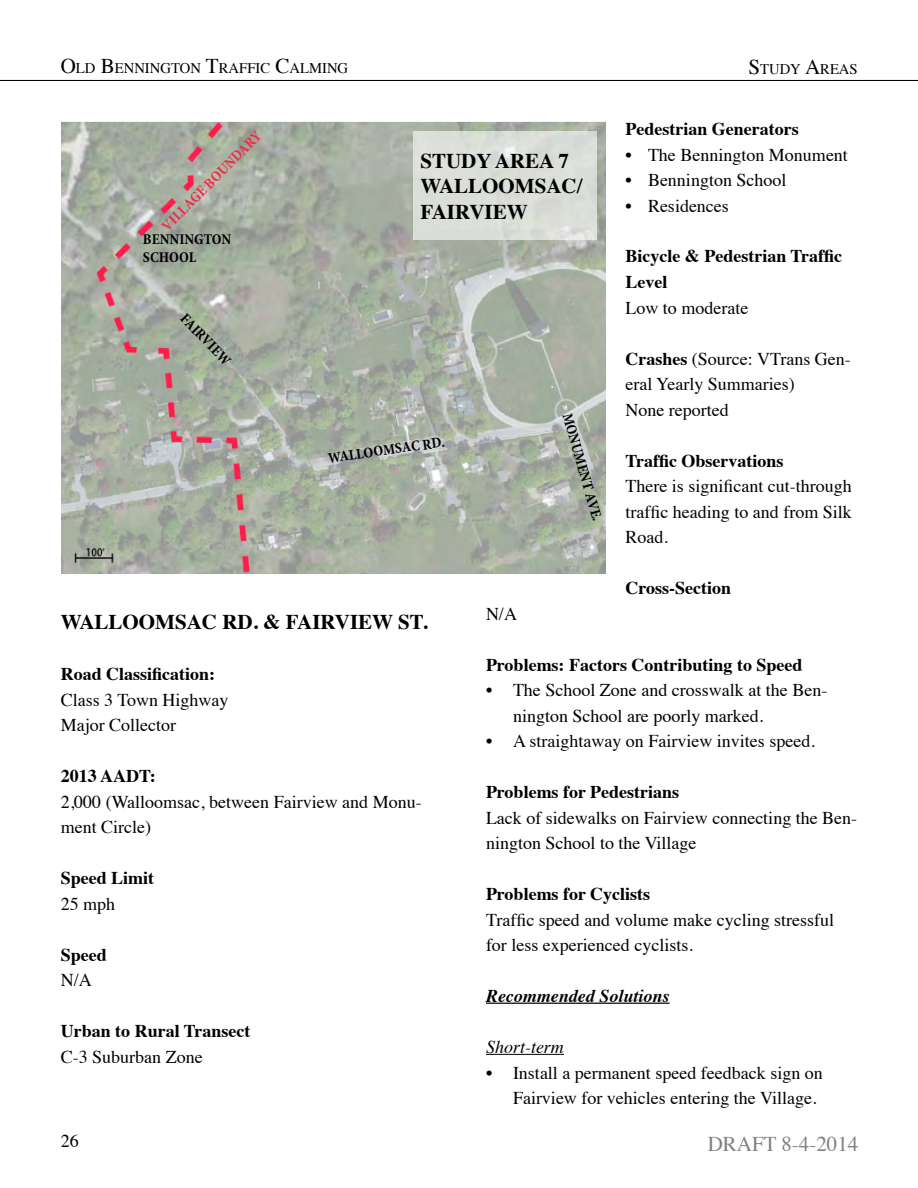
<style>
.page{position:relative;width:918px;height:1188px;background:#fff}
.page>*{position:absolute;margin:0;border:0;box-sizing:border-box;transform-origin:0 0}
.Top_Margin{font:700 21px "Times";color:#000}
.Study_Area_Heading{font:700 21px "Times";color:#000}
.t1{font:21px "Times";color:#7e8083}
.Main_text_body{font:18px/25.5px "Times";color:#000}
.Section_heading{font:700 18px/25.5px "Times";color:#000}
.Italic_Heading{font:italic 700 18px "Times";color:#000}
.Italic_Heading-2{font:italic 18px "Times";color:#000}
.t2{font:700 condensed 15px "Minion Pro";color:#000}
.t3{font:700 condensed 15px "Minion Pro";color:#ee2c49}
.t4{font:14.7px "Times";color:#000}
.s1{font-size:21px}
.s2{font-weight:700}
</style>
<div class="page">
<img style="left:62px;top:122px;width:543px;height:451px">
<hr style="left:0;top:80px;width:918px;height:1px;background:#000">
<hr style="left:486px;top:1003px;width:184px;height:1px;background:#000">
<hr style="left:486px;top:1054px;width:78px;height:1px;background:#000">
<div style="left:414px;top:131px;width:183px;height:108px;background:#dbded8"></div>
<p class="t4" style="left:61px;top:55px;width:169px"><span class="s1">O</span>LD <span class="s1">B</span>ENNINGTON <span class="s1">T</span>RAFF</p>
<p class="t4" style="left:256px;top:55px;width:94px">IC <span class="s1">C</span>ALMING</p>
<p class="t4" style="left:748px;top:55px;width:101px"><span class="s1">S</span>TUDY <span class="s1">A</span>REAS</p>
<p class="t3" style="left:157px;top:221px;width:136px;rotate:-45deg">VILLAGE BOUNDARY</p>
<p class="t2" style="left:143px;top:228px;width:90px">BENNINGTON</p>
<p class="t2" style="left:143px;top:246px;width:55px">SCHOOL</p>
<p class="t2" style="left:190px;top:308px;width:67px;rotate:46deg">FAIRVIEW</p>
<p class="Top_Margin" style="left:420px;top:141px;width:150px">STUDY AREA 7</p>
<p class="Top_Margin" style="left:420px;top:166px;width:164px">WALLOOMSAC/</p>
<p class="Top_Margin" style="left:420px;top:192px;width:109px">FAIRVIEW</p>
<p class="t2" style="left:327px;top:448px;width:119px;rotate:-8deg">WALLOOMSAC RD.</p>
<p class="t2" style="left:577px;top:410px;width:113px;rotate:74deg">MONUMENT AVE.</p>
<p class="Section_heading" style="left:625px;top:114px;width:175px">Pedestrian Generators</p>
<p class="Main_text_body" style="left:625px;top:140px;width:224px">• The Bennington Monument</p>
<p class="Main_text_body" style="left:625px;top:166px;width:163px">• Bennington School</p>
<p class="Main_text_body" style="left:625px;top:191px;width:105px">• Residences</p>
<p class="Section_heading" style="left:625px;top:242px;width:218px">Bicycle &amp; Pedestrian Traffic<br>Level</p>
<p class="Main_text_body" style="left:625px;top:293px;width:124px">Low to moderate</p>
<p class="Main_text_body" style="left:625px;top:344px;width:227px"><span class="s2">Crashes</span> (Source: VTrans Gen&shy;eral Yearly Summaries)</p>
<p class="Main_text_body" style="left:625px;top:395px;width:105px">None reported</p>
<p class="Section_heading" style="left:625px;top:446px;width:160px">Traffic Observations</p>
<p class="Main_text_body" style="left:625px;top:472px;width:228px;text-align:justify">There is significant cut-through traffic heading to and from Silk Road.</p>
<p class="Section_heading" style="left:625px;top:573px;width:107px">Cross-Section</p>
<p class="Study_Area_Heading" style="left:61px;top:602px;width:368px">WALLOOMSAC RD. &amp; FAIRVIEW ST.</p>
<p class="Section_heading" style="left:61px;top:659px;width:156px">Road Classification:</p>
<p class="Main_text_body" style="left:61px;top:685px;width:169px">Class 3 Town Highway</p>
<p class="Main_text_body" style="left:61px;top:711px;width:117px">Major Collector</p>
<p class="Section_heading" style="left:61px;top:761px;width:97px">2013 AADT:</p>
<p class="Main_text_body" style="left:61px;top:787px;width:362px">2,000 (Walloomsac, between Fairview and Monu&shy;ment Circle)</p>
<p class="Section_heading" style="left:61px;top:863px;width:95px">Speed Limit</p>
<p class="Main_text_body" style="left:61px;top:889px;width:56px">25 mph</p>
<p class="Section_heading" style="left:61px;top:940px;width:48px">Speed</p>
<p class="Main_text_body" style="left:61px;top:966px;width:32px">N/A</p>
<p class="Section_heading" style="left:61px;top:1016px;width:191px">Urban to Rural Transect</p>
<p class="Main_text_body" style="left:61px;top:1042px;width:143px">C-3 Suburban Zone</p>
<p class="Main_text_body" style="left:61px;top:1127px;width:19px">26</p>
<p class="Main_text_body" style="left:486px;top:599px;width:32px">N/A</p>
<p class="Section_heading" style="left:486px;top:650px;width:318px">Problems: Factors Contributing to Speed</p>
<p class="Main_text_body" style="left:513px;top:676px;width:316px;text-indent:-27px">• The School Zone and crosswalk at the Ben&shy;nington School are poorly marked.</p>
<p class="Main_text_body" style="left:486px;top:727px;width:330px">• A straightaway on Fairview invites speed.</p>
<p class="Section_heading" style="left:486px;top:777px;width:195px">Problems for Pedestrians</p>
<p class="Main_text_body" style="left:486px;top:803px;width:373px">Lack of sidewalks on Fairview connecting the Ben&shy;nington School to the Village</p>
<p class="Section_heading" style="left:486px;top:879px;width:166px">Problems for Cyclists</p>
<p class="Main_text_body" style="left:486px;top:905px;width:350px">Traffic speed and volume make cycling stressful for less experienced cyclists.</p>
<p class="Italic_Heading" style="left:486px;top:979px;width:185px">Recommended Solutions</p>
<p class="Italic_Heading-2" style="left:486px;top:1031px;width:79px">Short-term</p>
<p class="Main_text_body" style="left:513px;top:1058px;width:311px;text-indent:-27px">• Install a permanent speed feedback sign on<br>Fairview for vehicles entering the Village.</p>
<p class="t1" style="left:708px;top:1124px;width:152px">DRAFT 8-4-2014</p>
</div>
